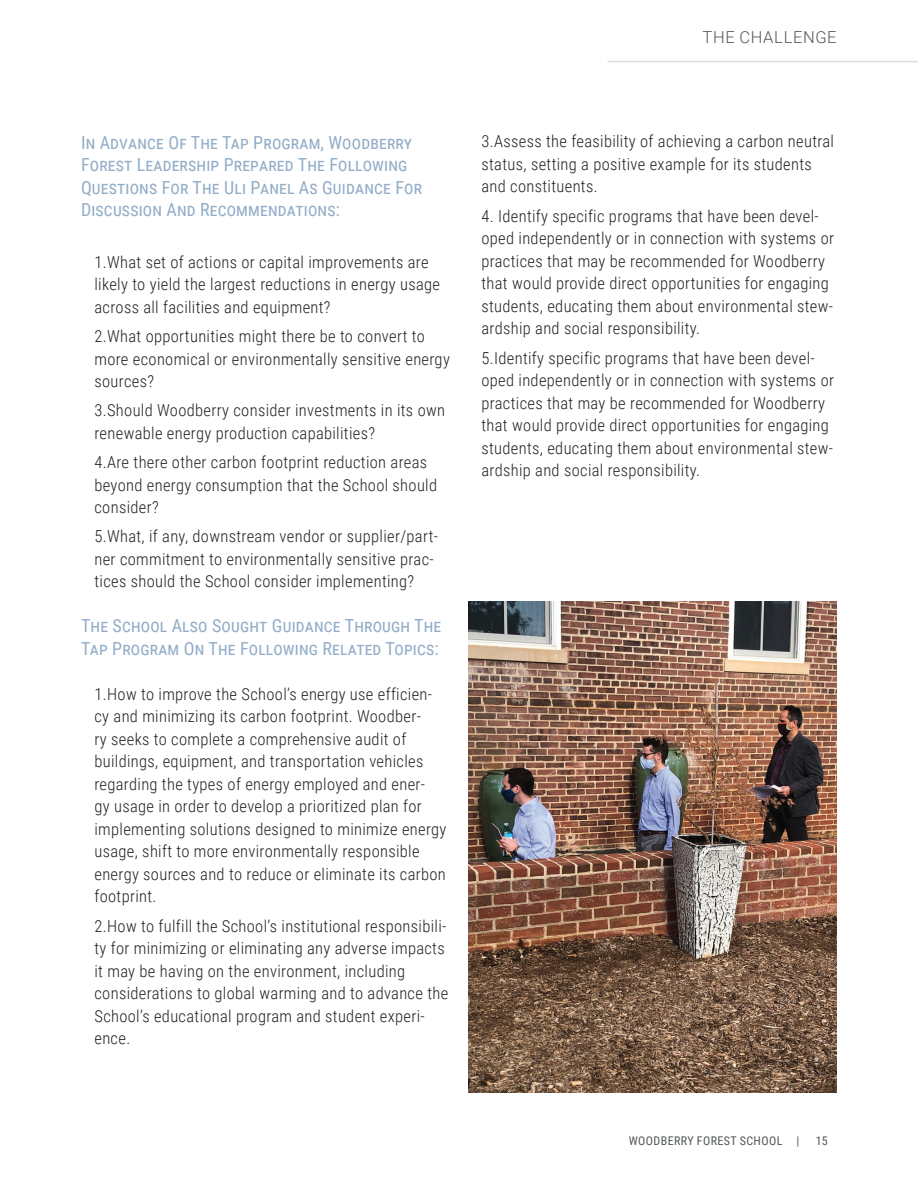
<style>
.page{position:relative;width:918px;height:1188px;background:#fff}
.page>*{position:absolute;margin:0;border:0;box-sizing:border-box;transform-origin:0 0}
.t1{font:18px/22.5px "Roboto Condensed";letter-spacing:.01em;color:#92adc8}
.t2{font:300 16.5px/22.5px "Roboto Condensed";letter-spacing:.02em;color:#231f20}
.t3{font:300 16.5px "Roboto";letter-spacing:.04em;color:#525758}
.t4{font:12px "Roboto Condensed";letter-spacing:.035em;color:#525758}
</style>
<div class="page">
<hr style="left:608px;top:61px;width:310px;height:1px;background:#dedcdc">
<img style="left:468px;top:602px;width:369px;height:490px">
<p class="t3" style="left:703px;top:26px;width:136px">THE CHALLENGE</p>
<p class="t1" style="left:81px;top:130px;width:343px">In Advance Of The Tap Program, Woodberry Forest Leadership Prepared The Following Questions For The Uli Panel As Guidance For Discussion And Recommendations:</p>
<p class="t2" style="left:94px;top:250px;width:347px">1.What set of actions or capital improvements are likely to yield the largest reductions in energy usage across all facilities and equipment?</p>
<p class="t2" style="left:94px;top:324px;width:357px">2.What opportunities might there be to convert to more economical or environmentally sensitive energy sources?</p>
<p class="t2" style="left:94px;top:399px;width:352px">3.Should Woodberry consider investments in its own renewable energy production capabilities?</p>
<p class="t2" style="left:94px;top:450px;width:344px">4.Are there other carbon footprint reduction areas beyond energy consumption that the School should consider?</p>
<p class="t2" style="left:94px;top:525px;width:345px">5.What, if any, downstream vendor or supplier/part&shy;ner commitment to environmentally sensitive prac&shy;tices should the School consider implementing?</p>
<p class="t1" style="left:81px;top:614px;width:362px">The School Also Sought Guidance Through The<br>Tap Program On The Following Related Topics:</p>
<p class="t2" style="left:94px;top:682px;width:354px">1.How to improve the School’s energy use efficien&shy;cy and minimizing its carbon footprint. Woodber-<br>ry seeks to complete a comprehensive audit of buildings, equipment, and transportation vehicles regarding the types of energy employed and ener-<br>gy usage in order to develop a prioritized plan for implementing solutions designed to minimize energy usage, shift to more environmentally responsible energy sources and to reduce or eliminate its carbon footprint.</p>
<p class="t2" style="left:94px;top:914px;width:355px">2.How to fulfill the School’s institutional responsibili&shy;ty for minimizing or eliminating any adverse impacts it may be having on the environment, including considerations to global warming and to advance the School’s educational program and student experi&shy;ence.</p>
<p class="t2" style="left:482px;top:130px;width:354px">3.Assess the feasibility of achieving a carbon neutral status, setting a positive example for its students and constituents.</p>
<p class="t2" style="left:482px;top:204px;width:354px">4. Identify specific programs that have been devel&shy;oped independently or in connection with systems or practices that may be recommended for Woodberry that would provide direct opportunities for engaging students, educating them about environmental stew&shy;ardship and social responsibility.</p>
<p class="t2" style="left:482px;top:346px;width:354px">5.Identify specific programs that have been devel&shy;oped independently or in connection with systems or practices that may be recommended for Woodberry that would provide direct opportunities for engaging students, educating them about environmental stew&shy;ardship and social responsibility.</p>
<p class="t4" style="left:629px;top:1132px;width:172px">WOODBERRY FOREST SCHOOL |</p>
<p class="t4" style="left:816px;top:1132px;width:13px">15</p>
</div>
